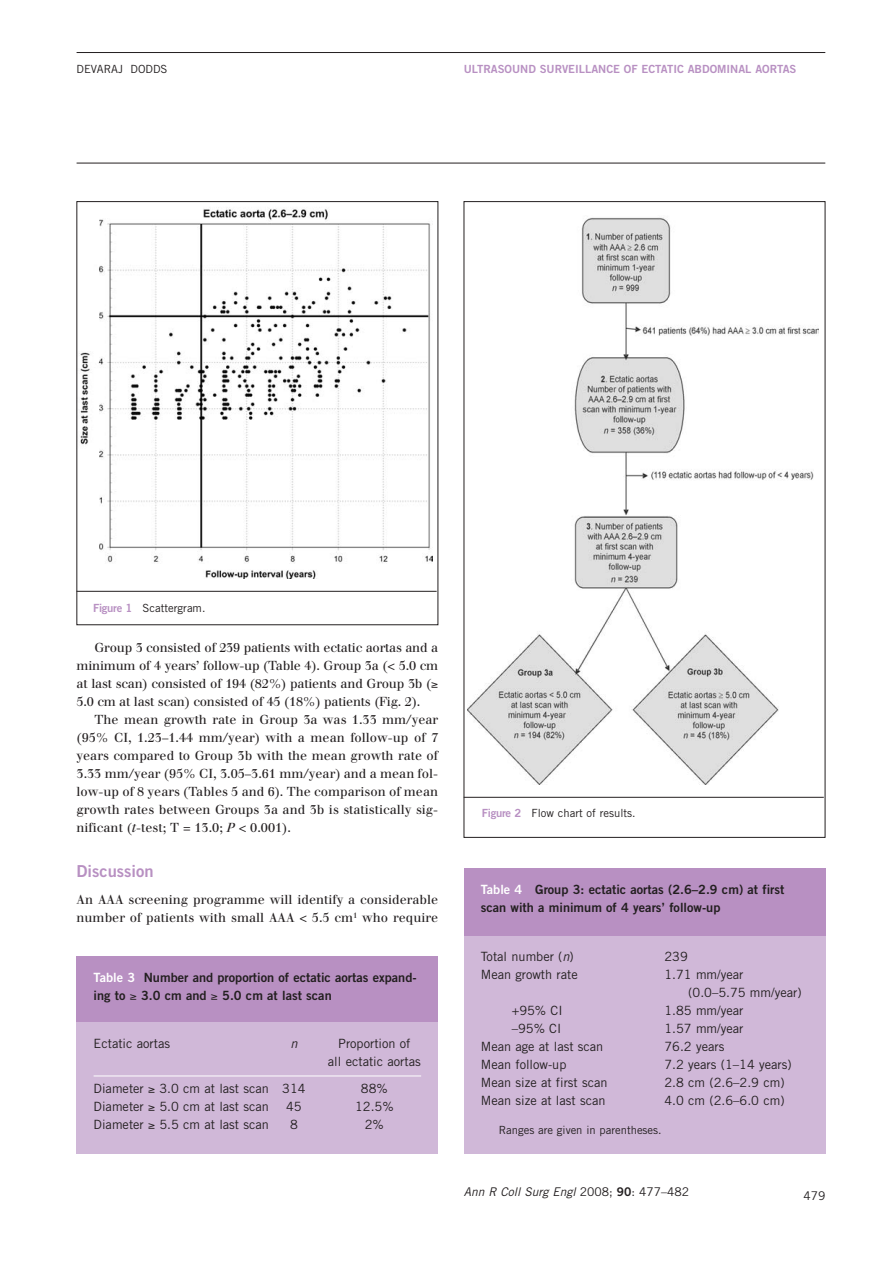
<style>
.page{position:relative;width:893px;height:1263px;background:#fff}
.page>*{position:absolute;margin:0;border:0;box-sizing:border-box;transform-origin:0 0}
.t1{font:16.5px "Trade Gothic Bold Two OV TQMPQB";color:#b890c2}
.t2{font:12.75px/18px "Walbaum Roman OV UQMPQB";color:#231f20}
.t3{font:12.75px/18px "Trade Gothic OV SQMPQB";color:#231f20;text-align:center}
.t4{font:12.75px/18px "Trade Gothic Bold Two OV TQMPQB";color:#231f20}
.t5{font:12.75px "Trade Gothic Oblique OV RQMPQB";color:#231f20}
.t6{font:12px "Trade Gothic Oblique OV RQMPQB";color:#231f20}
.t7{font:12px "Trade Gothic OV SQMPQB";color:#231f20}
.t8{font:11.25px "Trade Gothic OV SQMPQB";color:#231f20}
.t9{font:11.25px "Trade Gothic Bold Two OV TQMPQB";color:#b890c2}
.s1{font-family:"Trade Gothic Bold Two OV TQMPQB";color:#b890c2}
.s2{font-family:"Walbaum Italic OV VQMPQB"}
.s3{color:#fff}
.s4{font-family:"Trade Gothic Oblique OV RQMPQB"}
.s5{font-family:"Trade Gothic OV SQMPQB"}
.s6{font-family:"Trade Gothic Bold Two OV TQMPQB"}
</style>
<div class="page">
<hr style="left:77px;top:52px;width:748px;height:1px;background:#231f20">
<hr style="left:77px;top:163px;width:748px;height:1px;background:#231f20">
<div style="left:77px;top:1022px;width:361px;height:132px;background:#d0b8d8"></div>
<hr style="left:94px;top:1076px;width:327px;height:1px;background:#fff">
<div style="left:77px;top:956px;width:361px;height:66px;background:#b890c2"></div>
<div style="left:463px;top:935px;width:362px;height:219px;background:#d0b8d8"></div>
<div style="left:463px;top:868px;width:362px;height:68px;background:#b890c2"></div>
<img style="left:80px;top:207px;width:352px;height:372px">
<img style="left:467px;top:217px;width:351px;height:567px">
<hr style="left:77px;top:591px;width:359px;height:1px;background:#231f20">
<hr style="left:463px;top:797px;width:360px;height:1px;background:#231f20">
<p class="t8" style="left:77px;top:62px;width:92px">DEVARAJ DODDS</p>
<p class="t9" style="left:464px;top:62px;width:334px">ULTRASOUND SURVEILLANCE OF ECTATIC ABDOMINAL AORTAS</p>
<p class="t8" style="left:93px;top:601px;width:114px"><span class="s1">Figure 1</span> Scattergram.</p>
<p class="t2" style="left:95px;top:639px;width:345px">Group 3 consisted of 239 patients with ectatic aortas and a</p>
<p class="t2" style="left:77px;top:657px;width:363px">minimum of 4 years’ follow-up (Table 4). Group 3a (&lt; 5.0 cm</p>
<p class="t2" style="left:77px;top:675px;width:363px">at last scan) consisted of 194 (82%) patients and Group 3b (≥</p>
<p class="t2" style="left:77px;top:693px;width:345px">5.0 cm at last scan) consisted of 45 (18%) patients (Fig. 2).</p>
<p class="t2" style="left:95px;top:711px;width:345px">The mean growth rate in Group 3a was 1.33 mm/year</p>
<p class="t2" style="left:77px;top:729px;width:363px">(95% CI, 1.23–1.44 mm/year) with a mean follow-up of 7</p>
<p class="t2" style="left:77px;top:747px;width:363px">years compared to Group 3b with the mean growth rate of</p>
<p class="t2" style="left:77px;top:765px;width:363px">3.33 mm/year (95% CI, 3.05–3.61 mm/year) and a mean fol-</p>
<p class="t2" style="left:77px;top:783px;width:363px">low-up of 8 years (Tables 5 and 6). The comparison of mean</p>
<p class="t2" style="left:77px;top:801px;width:363px">growth rates between Groups 3a and 3b is statistically sig-</p>
<p class="t2" style="left:77px;top:819px;width:216px">nificant (<span class="s2">t</span>-test; T = 13.0; <span class="s2">P</span> &lt; 0.001).</p>
<p class="t1" style="left:77px;top:862px;width:78px">Discussion</p>
<p class="t2" style="left:77px;top:891px;width:363px">An AAA screening programme will identify a considerable number of patients with small AAA &lt; 5.5 cm<sup>1</sup> who require</p>
<p class="t4" style="left:94px;top:969px;width:324px"><span class="s3">Table 3</span> Number and proportion of ectatic aortas expand&shy;ing to ≥ 3.0 cm and ≥ 5.0 cm at last scan</p>
<p class="t3" style="left:94px;top:1034px;width:78px">Ectatic aortas</p>
<p class="t5" style="left:290px;top:1036px;width:9px">n</p>
<p class="t3" style="left:328px;top:1034px;width:94px">Proportion of<br>all ectatic aortas</p>
<p class="t3" style="left:94px;top:1079px;width:213px">Diameter ≥ 3.0 cm at last scan 314</p>
<p class="t3" style="left:361px;top:1079px;width:28px">88%</p>
<p class="t3" style="left:94px;top:1097px;width:177px">Diameter ≥ 5.0 cm at last scan</p>
<p class="t3" style="left:286px;top:1097px;width:17px">45</p>
<p class="t3" style="left:355px;top:1097px;width:40px">12.5%</p>
<p class="t3" style="left:94px;top:1115px;width:177px">Diameter ≥ 5.5 cm at last scan</p>
<p class="t3" style="left:290px;top:1115px;width:9px">8</p>
<p class="t3" style="left:365px;top:1115px;width:21px">2%</p>
<p class="t8" style="left:482px;top:807px;width:155px"><span class="s1">Figure 2</span> Flow chart of results.</p>
<p class="t4" style="left:480px;top:881px;width:305px"><span class="s3">Table 4</span> Group 3: ectatic aortas (2.6–2.9 cm) at first scan with a minimum of 4 years’ follow-up</p>
<p class="t3" style="left:480px;top:948px;width:95px">Total number (<span class="s4">n</span>)</p>
<p class="t3" style="left:664px;top:948px;width:25px">239</p>
<p class="t3" style="left:480px;top:966px;width:99px">Mean growth rate</p>
<p class="t3" style="left:688px;top:966px;width:115px;text-align:left;text-indent:-24px">1.71 mm/year (0.0–5.75 mm/year)</p>
<p class="t3" style="left:511px;top:1002px;width:52px">+95% CI</p>
<p class="t3" style="left:664px;top:1002px;width:80px">1.85 mm/year</p>
<p class="t3" style="left:511px;top:1020px;width:51px">–95% CI</p>
<p class="t3" style="left:664px;top:1020px;width:80px">1.57 mm/year</p>
<p class="t3" style="left:480px;top:1038px;width:124px">Mean age at last scan</p>
<p class="t3" style="left:664px;top:1038px;width:61px">76.2 years</p>
<p class="t3" style="left:480px;top:1056px;width:87px">Mean follow-up</p>
<p class="t3" style="left:664px;top:1056px;width:129px">7.2 years (1–14 years)</p>
<p class="t3" style="left:480px;top:1074px;width:128px">Mean size at first scan</p>
<p class="t3" style="left:664px;top:1074px;width:122px">2.8 cm (2.6–2.9 cm)</p>
<p class="t3" style="left:480px;top:1092px;width:126px">Mean size at last scan</p>
<p class="t3" style="left:664px;top:1092px;width:122px">4.0 cm (2.6–6.0 cm)</p>
<p class="t8" style="left:498px;top:1124px;width:164px">Ranges are given in parentheses.</p>
<p class="t6" style="left:463px;top:1185px;width:227px">Ann R Coll Surg Engl <span class="s5">2008;</span> <span class="s6">90</span><span class="s5">: 477–482</span></p>
<p class="t7" style="left:803px;top:1189px;width:23px">479</p>
</div>
